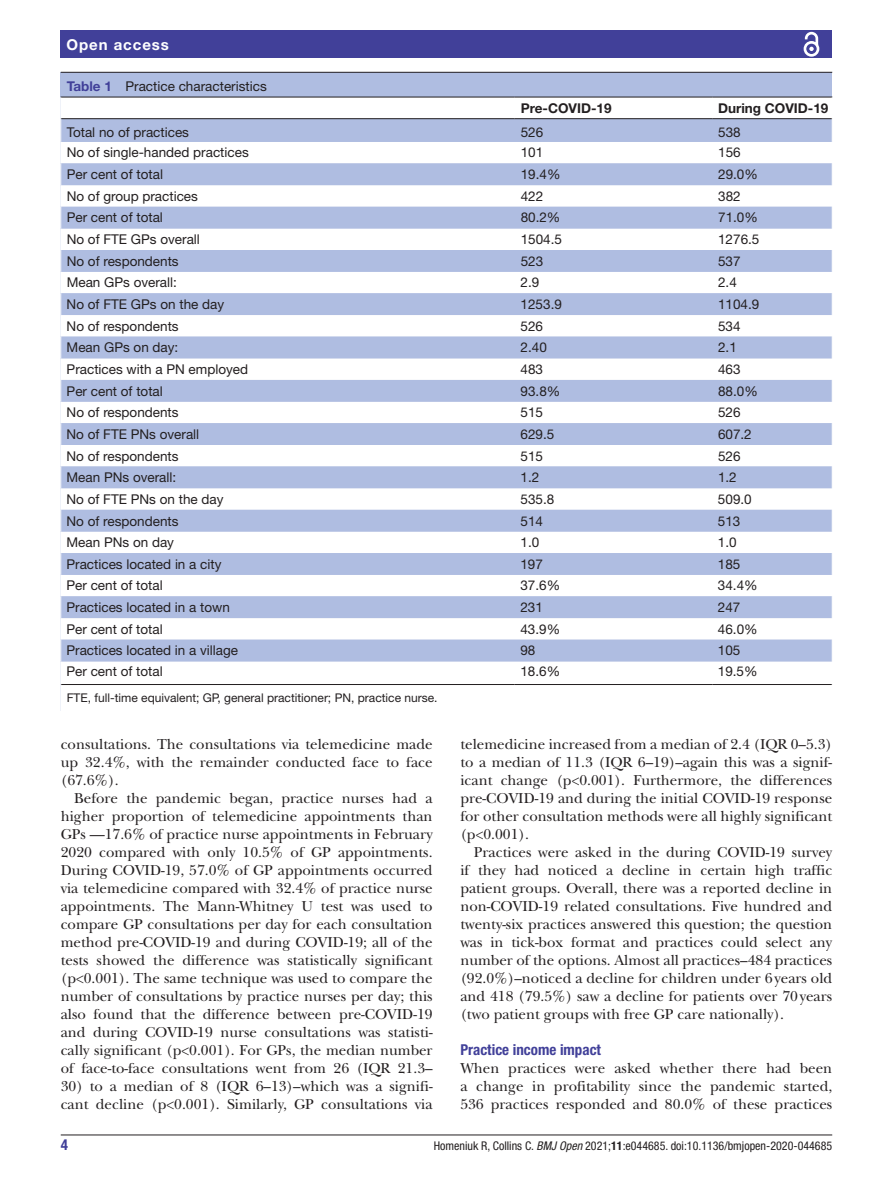
<style>
.page{position:relative;width:893px;height:1191px;background:#fff}
.page>*{position:absolute;margin:0;border:0;box-sizing:border-box;transform-origin:0 0}
.t1{font:15px/18px "New Baskerville";color:#231f20;text-align:justify}
.t2{font:700 condensed 15px "Helvetica Neue LT Std";color:#414099}
.t3{font:700 15px "Helvetica Neue LT Std";letter-spacing:.065em;color:#fff}
.t4{font:13.5px "Helvetica Neue LT Std";color:#231f20}
.t5{font:700 13.5px "Helvetica Neue LT Std";color:#231f20}
.t6{font:condensed 12px "Helvetica Neue LT Std";color:#231f20}
.t7{font:12px "Helvetica Neue LT Std";color:#231f20}
.s1{font-weight:700;color:#414099}
.s2{font-style:italic}
.s3{font-weight:700}
</style>
<div class="page">
<hr style="left:61px;top:1134px;width:771px;height:1px;background:#231f20">
<div style="left:61px;top:31px;width:771px;height:27px;background:#414099"></div>
<svg style="left:803px;top:31px;width:17px;height:26px"></svg>
<div style="left:61px;top:73px;width:771px;height:638px;background:#afbde1"></div>
<hr style="left:61px;top:72px;width:771px;height:1px;background:#231f20">
<div style="left:61px;top:98px;width:771px;height:613px;background:#fff"></div>
<svg style="left:61px;top:119px;width:771px;height:542px"></svg>
<hr style="left:61px;top:97px;width:454px;height:1px;background:#231f20">
<hr style="left:61px;top:118px;width:454px;height:1px;background:#231f20">
<hr style="left:515px;top:97px;width:197px;height:1px;background:#231f20">
<hr style="left:515px;top:118px;width:197px;height:1px;background:#231f20">
<hr style="left:712px;top:97px;width:120px;height:1px;background:#231f20">
<hr style="left:712px;top:118px;width:120px;height:1px;background:#231f20">
<hr style="left:515px;top:684px;width:197px;height:1px;background:#231f20">
<hr style="left:712px;top:684px;width:120px;height:1px;background:#231f20">
<hr style="left:61px;top:684px;width:454px;height:1px;background:#231f20">
<svg style="left:60px;top:97px;width:1px;height:614px"></svg>
<hr style="left:67px;top:701px;width:765px;height:2px;background:#fff">
<p class="t3" style="left:66px;top:35px;width:104px">Open access</p>
<p class="t4" style="left:67px;top:78px;width:201px"><span class="s1">Table 1</span> Practice characteristics</p>
<p class="t5" style="left:521px;top:99px;width:92px">Pre-COVID-19</p>
<p class="t5" style="left:718px;top:99px;width:112px">During COVID-19</p>
<p class="t4" style="left:67px;top:124px;width:124px">Total no of practices</p>
<p class="t4" style="left:521px;top:124px;width:24px">526</p>
<p class="t4" style="left:718px;top:124px;width:24px">538</p>
<p class="t4" style="left:67px;top:145px;width:184px">No of single-handed practices</p>
<p class="t4" style="left:521px;top:145px;width:24px">101</p>
<p class="t4" style="left:718px;top:145px;width:24px">156</p>
<p class="t4" style="left:67px;top:166px;width:98px">Per cent of total</p>
<p class="t4" style="left:521px;top:166px;width:41px">19.4%</p>
<p class="t4" style="left:718px;top:166px;width:41px">29.0%</p>
<p class="t4" style="left:67px;top:188px;width:133px">No of group practices</p>
<p class="t4" style="left:521px;top:188px;width:24px">422</p>
<p class="t4" style="left:718px;top:188px;width:24px">382</p>
<p class="t4" style="left:67px;top:210px;width:98px">Per cent of total</p>
<p class="t4" style="left:521px;top:210px;width:41px">80.2%</p>
<p class="t4" style="left:718px;top:210px;width:41px">71.0%</p>
<p class="t4" style="left:67px;top:231px;width:135px">No of FTE GPs overall</p>
<p class="t4" style="left:521px;top:231px;width:43px">1504.5</p>
<p class="t4" style="left:718px;top:231px;width:43px">1276.5</p>
<p class="t4" style="left:67px;top:253px;width:114px">No of respondents</p>
<p class="t4" style="left:521px;top:253px;width:24px">523</p>
<p class="t4" style="left:718px;top:253px;width:24px">537</p>
<p class="t4" style="left:67px;top:274px;width:112px">Mean GPs overall:</p>
<p class="t4" style="left:521px;top:274px;width:20px">2.9</p>
<p class="t4" style="left:718px;top:274px;width:20px">2.4</p>
<p class="t4" style="left:67px;top:296px;width:159px">No of FTE GPs on the day</p>
<p class="t4" style="left:521px;top:296px;width:43px">1253.9</p>
<p class="t4" style="left:718px;top:296px;width:43px">1104.9</p>
<p class="t4" style="left:67px;top:318px;width:114px">No of respondents</p>
<p class="t4" style="left:521px;top:318px;width:24px">526</p>
<p class="t4" style="left:718px;top:318px;width:24px">534</p>
<p class="t4" style="left:67px;top:339px;width:113px">Mean GPs on day:</p>
<p class="t4" style="left:521px;top:339px;width:28px">2.40</p>
<p class="t4" style="left:718px;top:339px;width:20px">2.1</p>
<p class="t4" style="left:67px;top:361px;width:183px">Practices with a PN employed</p>
<p class="t4" style="left:521px;top:361px;width:24px">483</p>
<p class="t4" style="left:718px;top:361px;width:24px">463</p>
<p class="t4" style="left:67px;top:383px;width:98px">Per cent of total</p>
<p class="t4" style="left:521px;top:383px;width:41px">93.8%</p>
<p class="t4" style="left:718px;top:383px;width:41px">88.0%</p>
<p class="t4" style="left:67px;top:404px;width:114px">No of respondents</p>
<p class="t4" style="left:521px;top:404px;width:24px">515</p>
<p class="t4" style="left:718px;top:404px;width:24px">526</p>
<p class="t4" style="left:67px;top:426px;width:134px">No of FTE PNs overall</p>
<p class="t4" style="left:521px;top:426px;width:35px">629.5</p>
<p class="t4" style="left:718px;top:426px;width:35px">607.2</p>
<p class="t4" style="left:67px;top:448px;width:114px">No of respondents</p>
<p class="t4" style="left:521px;top:448px;width:24px">515</p>
<p class="t4" style="left:718px;top:448px;width:24px">526</p>
<p class="t4" style="left:67px;top:469px;width:111px">Mean PNs overall:</p>
<p class="t4" style="left:520px;top:469px;width:20px">1.2</p>
<p class="t4" style="left:718px;top:469px;width:20px">1.2</p>
<p class="t4" style="left:67px;top:491px;width:159px">No of FTE PNs on the day</p>
<p class="t4" style="left:520px;top:491px;width:35px">535.8</p>
<p class="t4" style="left:718px;top:491px;width:35px">509.0</p>
<p class="t4" style="left:67px;top:512px;width:114px">No of respondents</p>
<p class="t4" style="left:520px;top:512px;width:24px">514</p>
<p class="t4" style="left:718px;top:512px;width:24px">513</p>
<p class="t4" style="left:66px;top:534px;width:109px">Mean PNs on day</p>
<p class="t4" style="left:520px;top:534px;width:20px">1.0</p>
<p class="t4" style="left:718px;top:534px;width:20px">1.0</p>
<p class="t4" style="left:66px;top:556px;width:157px">Practices located in a city</p>
<p class="t4" style="left:520px;top:556px;width:24px">197</p>
<p class="t4" style="left:718px;top:556px;width:24px">185</p>
<p class="t4" style="left:66px;top:577px;width:98px">Per cent of total</p>
<p class="t4" style="left:520px;top:577px;width:41px">37.6%</p>
<p class="t4" style="left:718px;top:577px;width:41px">34.4%</p>
<p class="t4" style="left:66px;top:599px;width:165px">Practices located in a town</p>
<p class="t4" style="left:520px;top:599px;width:24px">231</p>
<p class="t4" style="left:718px;top:599px;width:24px">247</p>
<p class="t4" style="left:66px;top:621px;width:98px">Per cent of total</p>
<p class="t4" style="left:520px;top:621px;width:41px">43.9%</p>
<p class="t4" style="left:718px;top:621px;width:41px">46.0%</p>
<p class="t4" style="left:66px;top:642px;width:173px">Practices located in a village</p>
<p class="t4" style="left:520px;top:642px;width:17px">98</p>
<p class="t4" style="left:718px;top:642px;width:24px">105</p>
<p class="t4" style="left:66px;top:662px;width:98px">Per cent of total</p>
<p class="t4" style="left:520px;top:662px;width:41px">18.6%</p>
<p class="t4" style="left:718px;top:662px;width:41px">19.5%</p>
<p class="t7" style="left:67px;top:690px;width:372px">FTE, full-time equivalent; GP, general practitioner; PN, practice nurse.</p>
<p class="t1" style="left:61px;top:735px;width:373px">consultations. The consultations via telemedicine made up 32.4%, with the remainder conducted face to face (67.6%).</p>
<p class="t1" style="left:61px;top:789px;width:373px;text-indent:14px">Before the pandemic began, practice nurses had a higher proportion of telemedicine appointments than GPs —17.6% of practice nurse appointments in February 2020 compared with only 10.5% of GP appointments.<br>During COVID-19, 57.0% of GP appointments occurred via telemedicine compared with 32.4% of practice nurse appointments. The Mann-Whitney U test was used to compare GP consultations per day for each consultation method pre-COVID-19 and during COVID-19; all of the tests showed the difference was statistically significant (p&lt;0.001). The same technique was used to compare the number of consultations by practice nurses per day; this also found that the difference between pre-COVID-19 and during COVID-19 nurse consultations was statisti&shy;cally significant (p&lt;0.001). For GPs, the median number of face-to-face consultations went from 26 (IQR 21.3–</p>
<p class="t1" style="left:61px;top:1077px;width:373px">30) to a median of 8 (IQR 6–13)–which was a signifi&shy;cant decline (p&lt;0.001). Similarly, GP consultations via</p>
<p class="t1" style="left:460px;top:735px;width:373px">telemedicine increased from a median of 2.4 (IQR 0–5.3) to a median of 11.3 (IQR 6–19)–again this was a signif&shy;icant change (p&lt;0.001). Furthermore, the differences pre-COVID-19 and during the initial COVID-19 response for other consultation methods were all highly significant (p&lt;0.001).</p>
<p class="t1" style="left:460px;top:843px;width:373px;text-indent:14px">Practices were asked in the during COVID-19 survey if they had noticed a decline in certain high traffic patient groups. Overall, there was a reported decline in non-COVID-19 related consultations. Five hundred and twenty-six practices answered this question; the question was in tick-box format and practices could select any number of the options. Almost all practices–484 practices (92.0%)–noticed a decline for children under 6years old and 418 (79.5%) saw a decline for patients over 70years (two patient groups with free GP care nationally).</p>
<p class="t2" style="left:460px;top:1041px;width:142px">Practice income impact</p>
<p class="t1" style="left:460px;top:1059px;width:373px">When practices were asked whether there had been a change in profitability since the pandemic started, 536 practices responded and 80.0% of these practices</p>
<p class="t2" style="left:61px;top:1135px;width:9px">4</p>
<p class="t6" style="left:434px;top:1138px;width:400px">Homeniuk R, Collins C. <span class="s2">BMJ Open</span> 2021;<span class="s3">11</span>:e044685. doi:10.1136/bmjopen-2020-044685</p>
</div>
